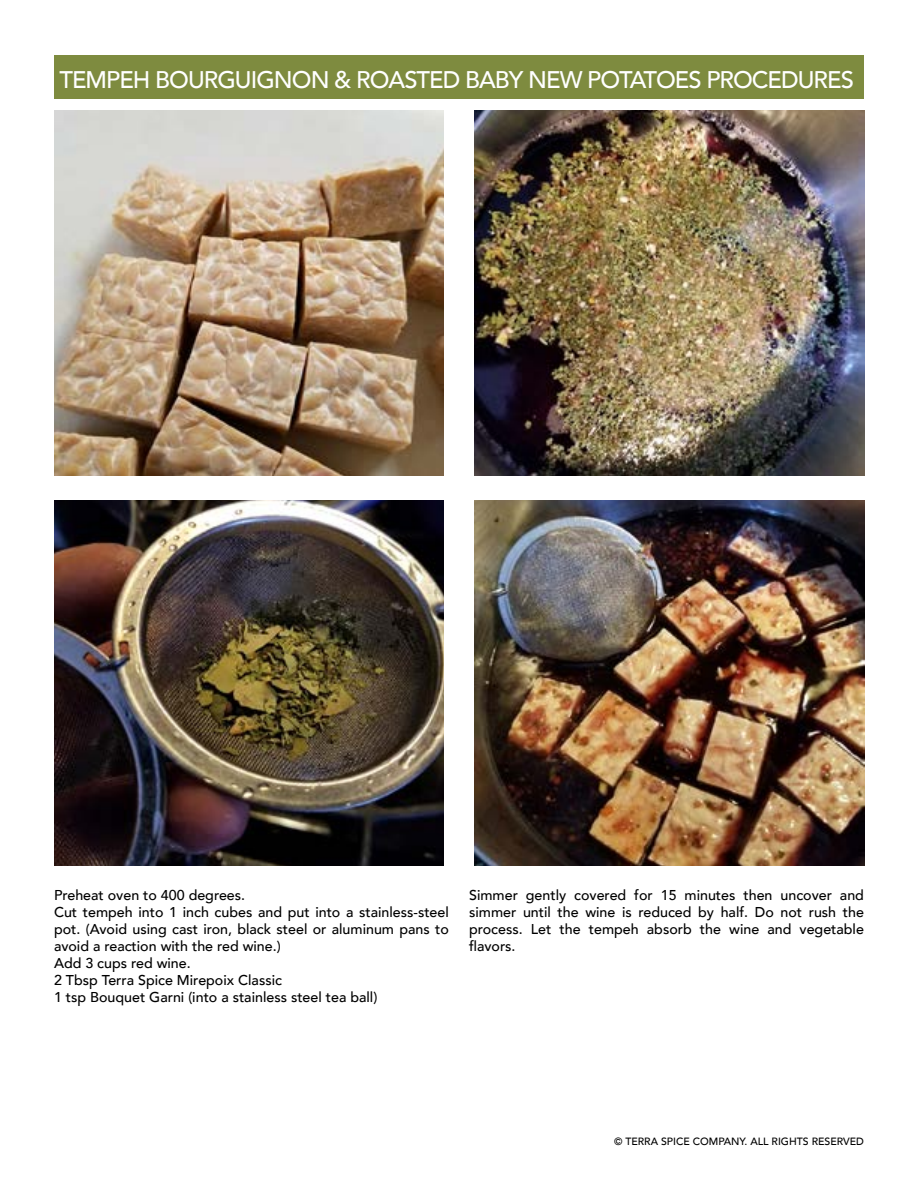
<style>
.page{position:relative;width:918px;height:1188px;background:#fff}
.page>*{position:absolute;margin:0;border:0;box-sizing:border-box;transform-origin:0 0}
.t1{font:500 24px "Avenir";letter-spacing:-.04em;color:#fff}
.t2{font:500 14.25px/17.1px "Avenir";color:#000}
.t3{font:500 10.5px "Avenir";color:#000}
</style>
<div class="page">
<div style="left:54px;top:56px;width:810px;height:43px;background:#7e8b3f"></div>
<img style="left:475px;top:110px;width:389px;height:365px">
<img style="left:54px;top:110px;width:390px;height:365px">
<img style="left:475px;top:500px;width:389px;height:365px">
<img style="left:54px;top:500px;width:390px;height:365px">
<h1 class="t1" style="left:59px;top:58px;width:796px">TEMPEH BOURGUIGNON &amp; ROASTED BABY NEW POTATOES PROCEDURES</h1>
<p class="t2" style="left:54px;top:885px;width:396px">Preheat oven to 400 degrees.<br>Cut tempeh into 1 inch cubes and put into a stainless-steel pot. (Avoid using cast iron, black steel or aluminum pans to avoid a reaction with the red wine.)<br>Add 3 cups red wine.<br>2 Tbsp Terra Spice Mirepoix Classic<br>1 tsp Bouquet Garni (into a stainless steel tea ball)</p>
<p class="t2" style="left:469px;top:885px;width:396px;text-align:justify">Simmer gently covered for 15 minutes then uncover and simmer until the wine is reduced by half. Do not rush the process. Let the tempeh absorb the wine and vegetable flavors.</p>
<p class="t3" style="left:614px;top:1132px;width:251px">© TERRA SPICE COMPANY. ALL RIGHTS RESERVED</p>
</div>
